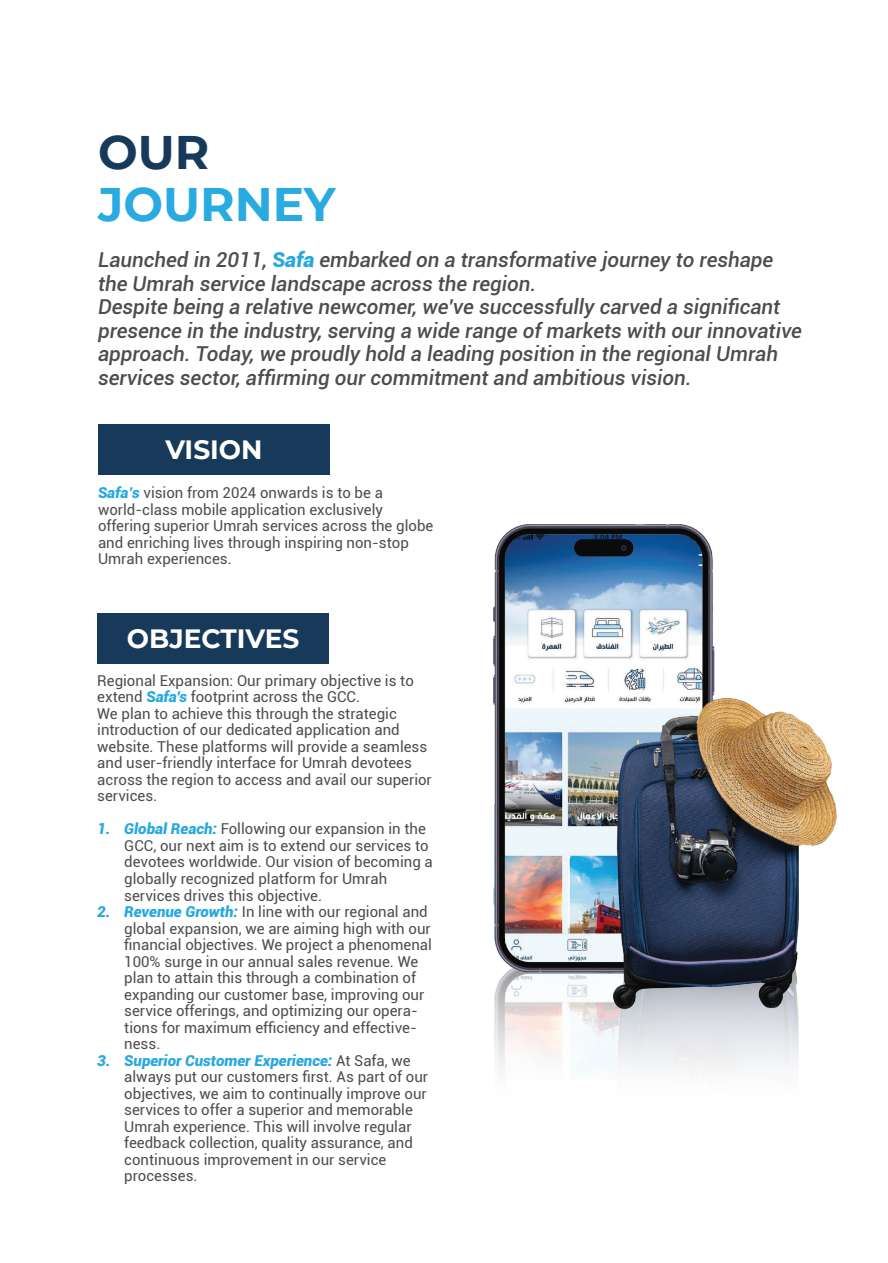
<style>
.page{position:relative;width:888px;height:1263px;background:#fff}
.page>*{position:absolute;margin:0;border:0;box-sizing:border-box;transform-origin:0 0}
.t1{font:700 46.95px "Montserrat";color:#29abe2}
.t2{font:700 46.95px "Montserrat";color:#183a5a}
.t3{font:700 26.4px "Montserrat";color:#fff}
.t4{font:italic 500 20.55px/23.5px "Roboto";color:#4d4d4d}
.t5{font:15px/16.5px "Roboto";color:#4d4d4d}
.s1{font-weight:900;color:#27a8e0}
.s2{font-weight:900;font-style:italic;color:#27a8e0}
</style>
<div class="page">
<div style="left:98px;top:424px;width:232px;height:51px;background:#183a5a"></div>
<div style="left:97px;top:613px;width:232px;height:51px;background:#183a5a"></div>
<img style="left:493px;top:524px;width:344px;height:546px">
<h1 class="t2" style="left:98px;top:119px;width:113px">OUR</h1>
<h1 class="t1" style="left:98px;top:170px;width:239px">JOURNEY</h1>
<p class="t4" style="left:98px;top:247px;width:705px">Launched in 2011, <span class="s1">Safa</span> embarked on a transformative journey to reshape the Umrah service landscape across the region.<br>Despite being a relative newcomer, we've successfully carved a significant presence in the industry, serving a wide range of markets with our innovative approach. Today, we proudly hold a leading position in the regional Umrah services sector, affirming our commitment and ambitious vision.</p>
<h2 class="t3" style="left:165px;top:430px;width:99px">VISION</h2>
<p class="t5" style="left:98px;top:484px;width:337px"><span class="s2">Safa’s</span> vision from 2024 onwards is to be a world-class mobile application exclusively offering superior Umrah services across the globe and enriching lives through inspiring non-stop Umrah experiences.</p>
<h2 class="t3" style="left:127px;top:619px;width:174px">OBJECTIVES</h2>
<p class="t5" style="left:97px;top:672px;width:336px">Regional Expansion: Our primary objective is to extend <span class="s2">Safa's</span> footprint across the GCC.<br>We plan to achieve this through the strategic introduction of our dedicated application and website. These platforms will provide a seamless and user-friendly interface for Umrah devotees across the region to access and avail our superior services.</p>
<p class="t5" style="left:124px;top:820px;width:310px;text-indent:-27px"><span class="s2">1. Global Reach:</span> Following our expansion in the GCC, our next aim is to extend our services to devotees worldwide. Our vision of becoming a globally recognized platform for Umrah services drives this objective.</p>
<p class="t5" style="left:124px;top:903px;width:309px;text-indent:-27px"><span class="s2">2. Revenue Growth:</span> In line with our regional and global expansion, we are aiming high with our financial objectives. We project a phenomenal 100% surge in our annual sales revenue. We plan to attain this through a combination of expanding our customer base, improving our service offerings, and optimizing our opera&shy;tions for maximum efficiency and effective&shy;ness.</p>
<p class="t5" style="left:124px;top:1051px;width:305px;text-indent:-27px"><span class="s2">3. Superior Customer Experience:</span> At Safa, we always put our customers first. As part of our objectives, we aim to continually improve our services to offer a superior and memorable Umrah experience. This will involve regular feedback collection, quality assurance, and continuous improvement in our service processes.</p>
</div>
